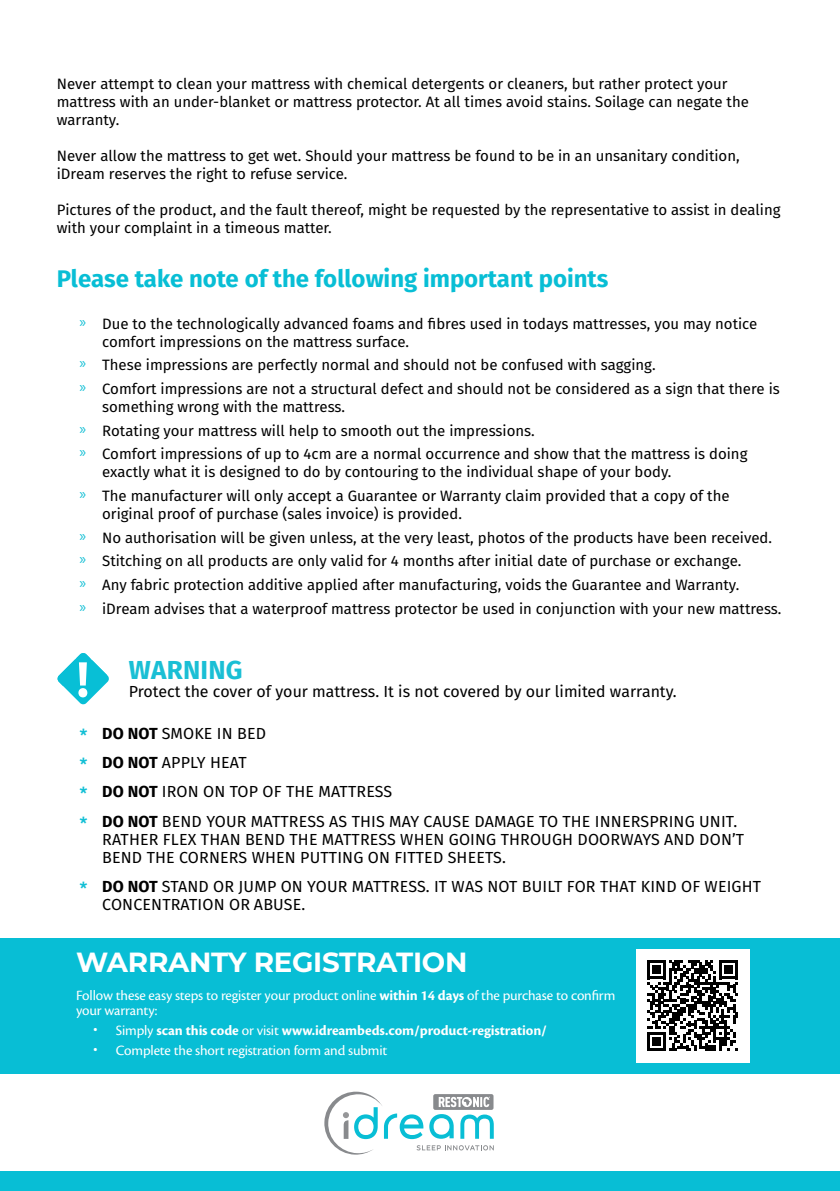
<style>
.page{position:relative;width:840px;height:1191px;background:#fff}
.page>*{position:absolute;margin:0;border:0;box-sizing:border-box;transform-origin:0 0}
.t1{font:700 27.8px "Montserrat";letter-spacing:-.01em;color:#fff}
.t2{font:700 26px "Fira Sans";letter-spacing:.01em;color:#1abfd5}
.t3{font:700 24px "Fira Sans";color:#08bed5}
.t4{font:16px/29.4px "Fira Sans";letter-spacing:.01em;color:#000}
.t5{font:15px/23.6px "Fira Sans";color:#000}
.t6{font:14.8px/14.8px "Cronos Pro";letter-spacing:-.01em;color:#fff}
.t7{font:700 14.8px "Cronos Pro";letter-spacing:-.005em;color:#fff}
.s1{font-family:"Myriad Pro";font-size:16px;color:#12bfd5}
.s2{font-family:"Helvetica Neue";font-weight:700;font-size:20px;color:#12bfd5}
.s3{font-weight:700}
.s4{font-weight:400}
</style>
<div class="page">
<div style="left:0;top:1172px;width:839px;height:19px;background:#08bed5"></div>
<div style="left:0;top:938px;width:839px;height:136px;background:#08bed5"></div>
<div style="left:635px;top:949px;width:113px;height:113px;background:#fff"></div>
<svg style="left:647px;top:960px;width:90px;height:91px"></svg>
<svg style="left:324px;top:1091px;width:169px;height:63px"></svg>
<svg style="left:57px;top:653px;width:52px;height:51px"></svg>
<p class="t5" style="left:57px;top:74px;width:693px;line-height:18px">Never attempt to clean your mattress with chemical detergents or cleaners, but rather protect your mattress with an under-blanket or mattress protector. At all times avoid stains. Soilage can negate the warranty.</p>
<p class="t5" style="left:57px;top:146px;width:684px;line-height:18px">Never allow the mattress to get wet. Should your mattress be found to be in an unsanitary condition, iDream reserves the right to refuse service.</p>
<p class="t5" style="left:57px;top:200px;width:724px;line-height:18px">Pictures of the product, and the fault thereof, might be requested by the representative to assist in dealing with your complaint in a timeous matter.</p>
<h3 class="t3" style="left:57px;top:258px;width:553px">Please take note of the following important points</h3>
<p class="t5" style="left:102px;top:314px;width:656px;line-height:18px;text-indent:-23px"><span class="s1">»</span> Due to the technologically advanced foams and fibres used in todays mattresses, you may notice comfort impressions on the mattress surface.</p>
<p class="t5" style="left:79px;top:353px;width:701px"><span class="s1">»</span> These impressions are perfectly normal and should not be confused with sagging.<br><span class="s1">»</span> Comfort impressions are not a structural defect and should not be considered as a sign that there is</p>
<p class="t5" style="left:79px;top:394px;width:669px;text-indent:23px">something wrong with the mattress.<br><span class="s1">»</span> Rotating your mattress will help to smooth out the impressions.<br><span class="s1">»</span> Comfort impressions of up to 4cm are a normal occurrence and show that the mattress is doing</p>
<p class="t5" style="left:79px;top:460px;width:651px;text-indent:23px">exactly what it is designed to do by contouring to the individual shape of your body.<br><span class="s1">»</span> The manufacturer will only accept a Guarantee or Warranty claim provided that a copy of the</p>
<p class="t5" style="left:79px;top:501px;width:703px;text-indent:23px">original proof of purchase (sales invoice) is provided.<br><span class="s1">»</span> No authorisation will be given unless, at the very least, photos of the products have been received. <span class="s1">»</span> Stitching on all products are only valid for 4 months after initial date of purchase or exchange.<br><span class="s1">»</span> Any fabric protection additive applied after manufacturing, voids the Guarantee and Warranty.<br><span class="s1">»</span> iDream advises that a waterproof mattress protector be used in conjunction with your new mattress.</p>
<h2 class="t2" style="left:129px;top:648px;width:115px">WARNING</h2>
<p class="t4" style="left:129px;top:676px;width:549px">Protect the cover of your mattress. It is not covered by our limited warranty.</p>
<p class="t4" style="left:79px;top:718px;width:659px"><span class="s2">*</span> <span class="s3">DO NOT</span> SMOKE IN BED<br><span class="s2">*</span> <span class="s3">DO NOT</span> APPLY HEAT<br><span class="s2">*</span> <span class="s3">DO NOT</span> IRON ON TOP OF THE MATTRESS<br><span class="s2">*</span> <span class="s3">DO NOT</span> BEND YOUR MATTRESS AS THIS MAY CAUSE DAMAGE TO THE INNERSPRING UNIT.</p>
<p class="t4" style="left:102px;top:829px;width:643px;line-height:18px">RATHER FLEX THAN BEND THE MATTRESS WHEN GOING THROUGH DOORWAYS AND DON’T<br>BEND THE CORNERS WHEN PUTTING ON FITTED SHEETS.</p>
<p class="t4" style="left:102px;top:877px;width:660px;line-height:18px;text-indent:-23px"><span class="s2">*</span> <span class="s3">DO NOT</span> STAND OR JUMP ON YOUR MATTRESS. IT WAS NOT BUILT FOR THAT KIND OF WEIGHT<br>CONCENTRATION OR ABUSE.</p>
<h1 class="t1" style="left:76px;top:942px;width:392px">WARRANTY REGISTRATION</h1>
<p class="t6" style="left:76px;top:988px;width:540px">Follow these easy steps to register your product online <span class="s3">within 14 days</span> of the purchase to confirm your warranty:</p>
<p class="t7" style="left:93px;top:1022px;width:455px"><span class="s4">• Simply</span> scan this code <span class="s4">or visit</span> www.idreambeds.com/product-registration/</p>
<p class="t6" style="left:93px;top:1043px;width:296px">• Complete the short registration form and submit</p>
</div>
